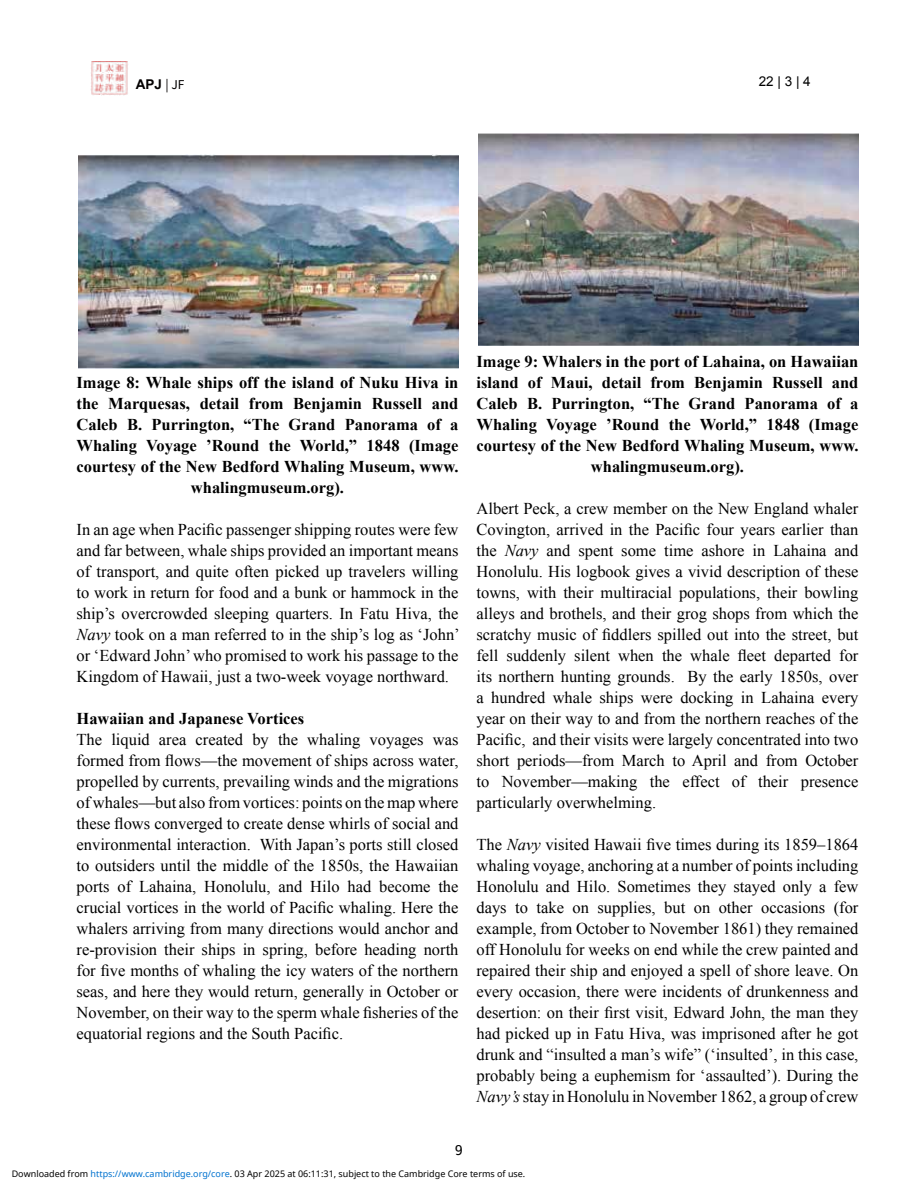
<style>
.page{position:relative;width:918px;height:1188px;background:#fff}
.page>*{position:absolute;margin:0;border:0;box-sizing:border-box;transform-origin:0 0}
.t1{font:16.5px/21px "Times New Roman";color:#000;text-align:justify}
.t2{font:700 16.5px/21px "Times New Roman";color:#000;text-align:center}
.t3{font:700 13.5px "Arial";color:#030000}
.t4{font:13.5px "Arial";color:#000101}
.t5{font:13.5px "Hack";color:#000}
.t6{font:9px "Noto Sans";color:#000}
.s1{font-family:"Source Sans 3";font-weight:400}
.s2{font-style:italic}
.s3{color:#0172cf}
</style>
<div class="page">
<img style="left:91px;top:61px;width:37px;height:34px">
<img style="left:78px;top:155px;width:381px;height:214px">
<img style="left:478px;top:134px;width:380px;height:211px">
<p class="t3" style="left:136px;top:76px;width:50px">APJ <span class="s1">| JF</span></p>
<p class="t4" style="left:759px;top:72px;width:54px">22 | 3 | 4</p>
<p class="t2" style="left:77px;top:372px;width:383px">Image 8: Whale ships off the island of Nuku Hiva in the Marquesas, detail from Benjamin Russell and Caleb B. Purrington, “The Grand Panorama of a Whaling Voyage ’Round the World,” 1848 (Image courtesy of the New Bedford Whaling Museum, www. whalingmuseum.org).</p>
<p class="t1" style="left:77px;top:519px;width:385px">In an age when Pacific passenger shipping routes were few and far between, whale ships provided an important means of transport, and quite often picked up travelers willing to work in return for food and a bunk or hammock in the ship’s overcrowded sleeping quarters. In Fatu Hiva, the <span class="s2">Navy</span> took on a man referred to in the ship’s log as ‘John’ or ‘Edward John’ who promised to work his passage to the Kingdom of Hawaii, just a two-week voyage northward.</p>
<p class="t2" style="left:77px;top:708px;width:229px">Hawaiian and Japanese Vortices</p>
<p class="t1" style="left:77px;top:729px;width:384px">The liquid area created by the whaling voyages was formed from flows—the movement of ships across water, propelled by currents, prevailing winds and the migrations of whales—but also from vortices: points on the map where these flows converged to create dense whirls of social and environmental interaction. With Japan’s ports still closed to outsiders until the middle of the 1850s, the Hawaiian ports of Lahaina, Honolulu, and Hilo had become the crucial vortices in the world of Pacific whaling. Here the whalers arriving from many directions would anchor and re-provision their ships in spring, before heading north for five months of whaling the icy waters of the northern seas, and here they would return, generally in October or November, on their way to the sperm whale fisheries of the equatorial regions and the South Pacific.</p>
<p class="t2" style="left:477px;top:350px;width:383px">Image 9: Whalers in the port of Lahaina, on Hawaiian island of Maui, detail from Benjamin Russell and Caleb B. Purrington, “The Grand Panorama of a Whaling Voyage ’Round the World,” 1848 (Image courtesy of the New Bedford Whaling Museum, www. whalingmuseum.org).</p>
<p class="t1" style="left:477px;top:498px;width:383px">Albert Peck, a crew member on the New England whaler Covington, arrived in the Pacific four years earlier than the <span class="s2">Navy</span> and spent some time ashore in Lahaina and Honolulu. His logbook gives a vivid description of these towns, with their multiracial populations, their bowling alleys and brothels, and their grog shops from which the scratchy music of fiddlers spilled out into the street, but fell suddenly silent when the whale fleet departed for its northern hunting grounds. By the early 1850s, over a hundred whale ships were docking in Lahaina every year on their way to and from the northern reaches of the Pacific, and their visits were largely concentrated into two short periods—from March to April and from October to November—making the effect of their presence particularly overwhelming.</p>
<p class="t1" style="left:477px;top:834px;width:384px">The <span class="s2">Navy</span> visited Hawaii five times during its 1859‒1864 whaling voyage, anchoring at a number of points including Honolulu and Hilo. Sometimes they stayed only a few days to take on supplies, but on other occasions (for example, from October to November 1861) they remained off Honolulu for weeks on end while the crew painted and repaired their ship and enjoyed a spell of shore leave. On every occasion, there were incidents of drunkenness and desertion: on their first visit, Edward John, the man they had picked up in Fatu Hiva, was imprisoned after he got drunk and “insulted a man’s wife” (‘insulted’, in this case, probably being a euphemism for ‘assaulted’). During the <span class="s2">Navy’s</span> stay in Honolulu in November 1862, a group of crew</p>
<p class="t5" style="left:455px;top:1142px;width:10px">9</p>
<p class="t6" style="left:12px;top:1168px;width:515px">Downloaded from <span class="s3">https://www.cambridge.org/core</span>. 03 Apr 2025 at 06:11:31, subject to the Cambridge Core terms of use.</p>
</div>
